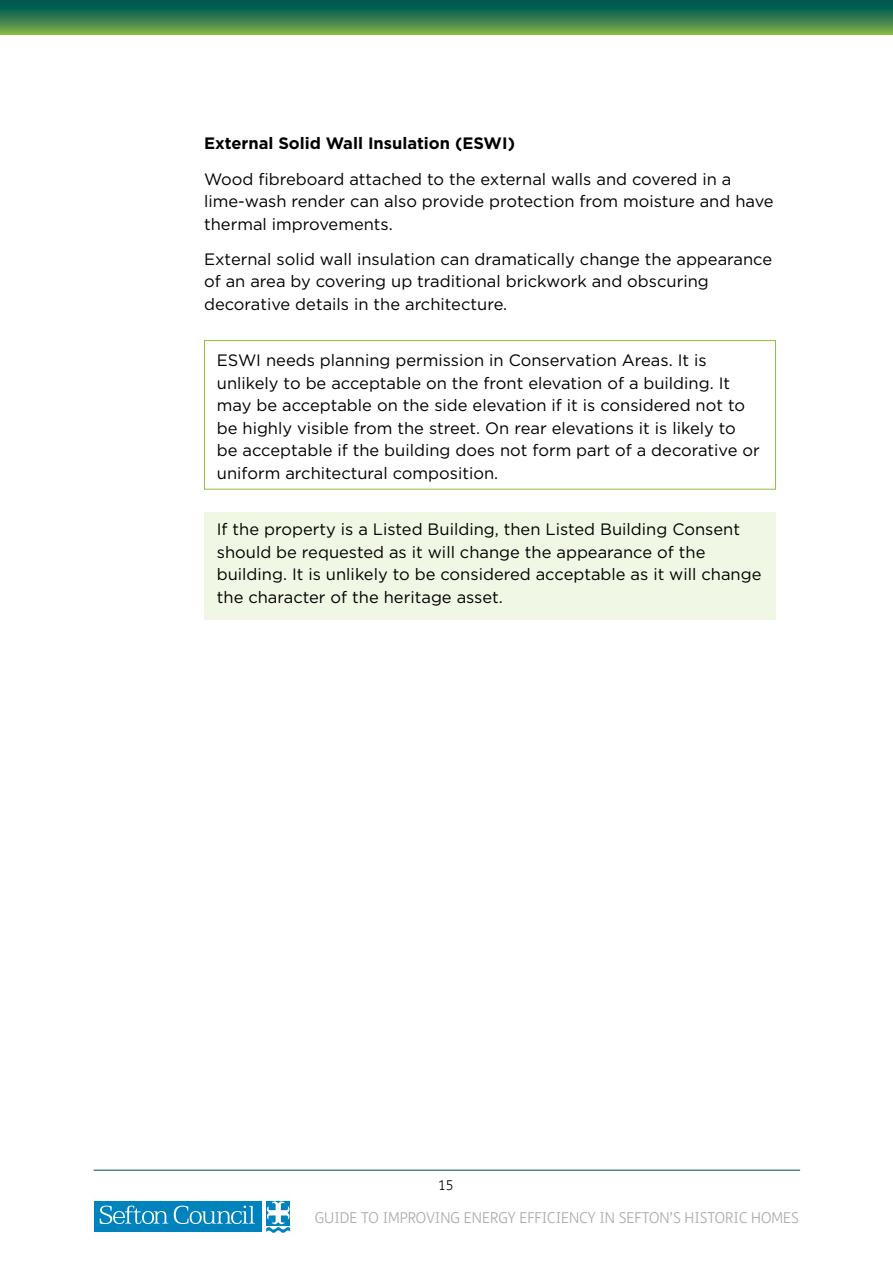
<style>
.page{position:relative;width:893px;height:1263px;background:#fff}
.page>*{position:absolute;margin:0;border:0;box-sizing:border-box;transform-origin:0 0}
.t1{font:16.5px/22.5px "Gotham";color:#000}
.t2{font:700 16.5px "Gotham";color:#000}
.t3{font:300 15px "FS Me";color:#a7a9ac}
.t4{font:300 13.5px "FS Me";color:#000}
</style>
<div class="page">
<div style="left:0;top:0;width:893px;height:34px;background:linear-gradient(to bottom,#004b55,#77a949)"></div>
<hr style="left:94px;top:1170px;width:706px;height:1px;background:#004c4d">
<div style="left:94px;top:1201px;width:167px;height:30px;background:#0082bc"></div>
<svg style="left:100px;top:1205px;width:68px;height:19px"></svg>
<svg style="left:174px;top:1205px;width:81px;height:19px"></svg>
<svg style="left:266px;top:1201px;width:24px;height:32px"></svg>
<div style="left:204px;top:512px;width:572px;height:107px;background:#f0f8e5"></div>
<div style="left:204px;top:340px;width:572px;height:149px;border:1px solid #8cc23d"></div>
<p class="t2" style="left:204px;top:132px;width:312px">External Solid Wall Insulation (ESWI)</p>
<p class="t1" style="left:204px;top:167px;width:571px">Wood fibreboard attached to the external walls and covered in a lime-wash render can also provide protection from moisture and have thermal improvements.</p>
<p class="t1" style="left:204px;top:247px;width:570px">External solid wall insulation can dramatically change the appearance of an area by covering up traditional brickwork and obscuring decorative details in the architecture.</p>
<p class="t1" style="left:217px;top:349px;width:544px">ESWI needs planning permission in Conservation Areas. It is unlikely to be acceptable on the front elevation of a building. It may be acceptable on the side elevation if it is considered not to be highly visible from the street. On rear elevations it is likely to be acceptable if the building does not form part of a decorative or uniform architectural composition.</p>
<p class="t1" style="left:217px;top:518px;width:546px">If the property is a Listed Building, then Listed Building Consent should be requested as it will change the appearance of the building. It is unlikely to be considered acceptable as it will change the character of the heritage asset.</p>
<p class="t4" style="left:438px;top:1176px;width:17px">15</p>
<p class="t3" style="left:315px;top:1207px;width:486px">GUIDE TO IMPROVING ENERGY EFFICIENCY IN SEFTON’S HISTORIC HOMES</p>
</div>
